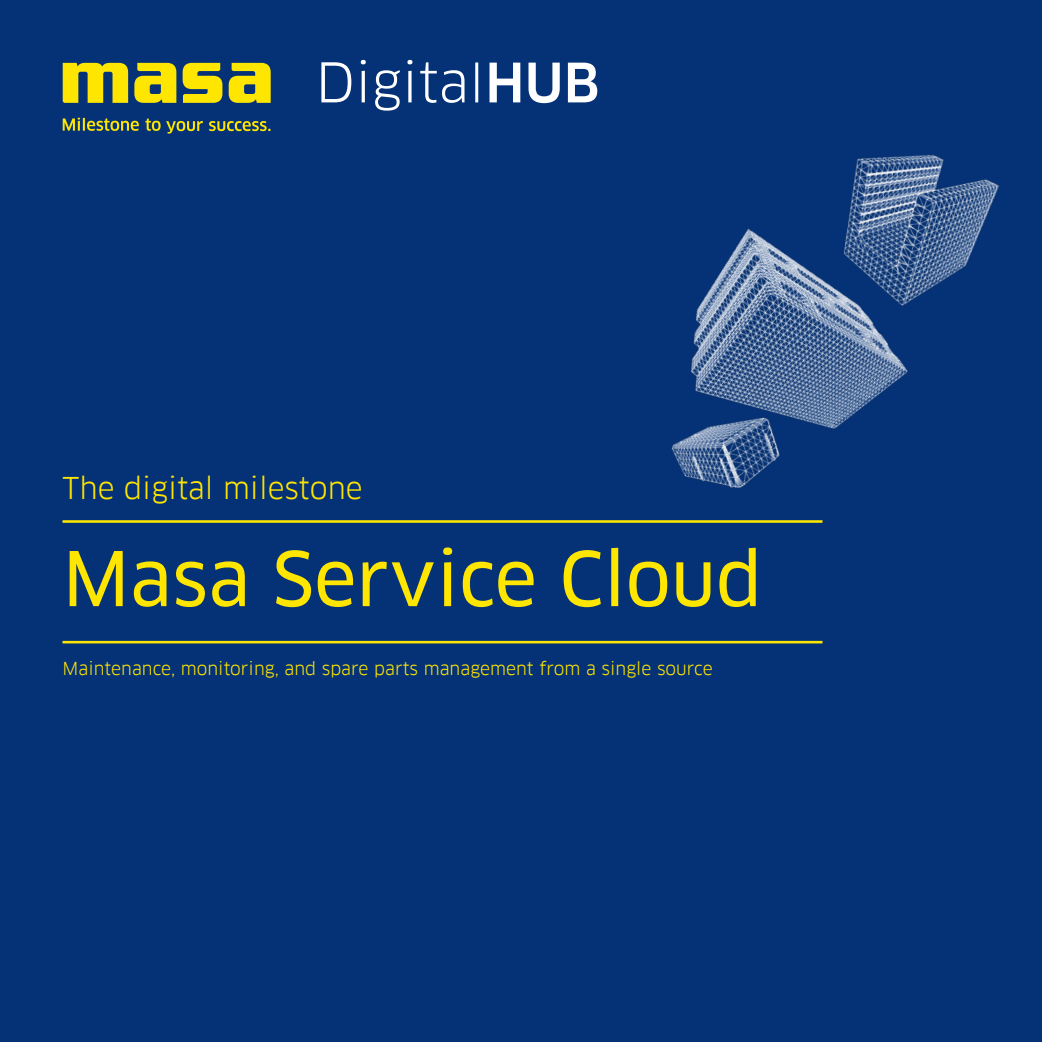
<style>
.page{position:relative;width:1042px;height:1042px;background:#053276}
.page>*{position:absolute;margin:0;border:0;box-sizing:border-box;transform-origin:0 0}
.t1{font:73.5px "Clan Pro News";color:#ffe601}
.t2{font:29.4px "Clan Pro";color:#ffe601}
.t3{font:17.5px "Clan Pro";color:#ffe601}
</style>
<div class="page">
<hr style="left:63px;top:520px;width:759px;height:3px;background:#ffe601">
<hr style="left:63px;top:641px;width:759px;height:2px;background:#ffe601">
<img style="left:695px;top:270px;width:213px;height:123px">
<img style="left:722px;top:154px;width:277px;height:195px">
<svg style="left:489px;top:63px;width:31px;height:39px"></svg>
<svg style="left:528px;top:63px;width:32px;height:40px"></svg>
<svg style="left:568px;top:63px;width:29px;height:39px"></svg>
<svg style="left:321px;top:62px;width:30px;height:40px"></svg>
<svg style="left:361px;top:60px;width:5px;height:42px"></svg>
<svg style="left:375px;top:70px;width:25px;height:41px"></svg>
<svg style="left:407px;top:60px;width:5px;height:42px"></svg>
<svg style="left:420px;top:62px;width:44px;height:41px"></svg>
<hr style="left:475px;top:62px;width:3px;height:40px;background:#fff">
<svg style="left:63px;top:118px;width:76px;height:13px"></svg>
<svg style="left:145px;top:118px;width:58px;height:16px"></svg>
<svg style="left:209px;top:121px;width:62px;height:10px"></svg>
<svg style="left:183px;top:63px;width:39px;height:40px;background:#cec217"></svg>
<svg style="left:229px;top:63px;width:42px;height:40px;background:#cfc317"></svg>
<svg style="left:134px;top:63px;width:42px;height:40px"></svg>
<svg style="left:63px;top:63px;width:65px;height:40px"></svg>
<img style="left:574px;top:322px;width:307px;height:201px">
<h2 class="t2" style="left:63px;top:471px;width:302px">The digital milestone</h2>
<h1 class="t1" style="left:63px;top:536px;width:701px">Masa Service Cloud</h1>
<p class="t3" style="left:63px;top:658px;width:652px">Maintenance, monitoring, and spare parts management from a single source</p>
</div>
